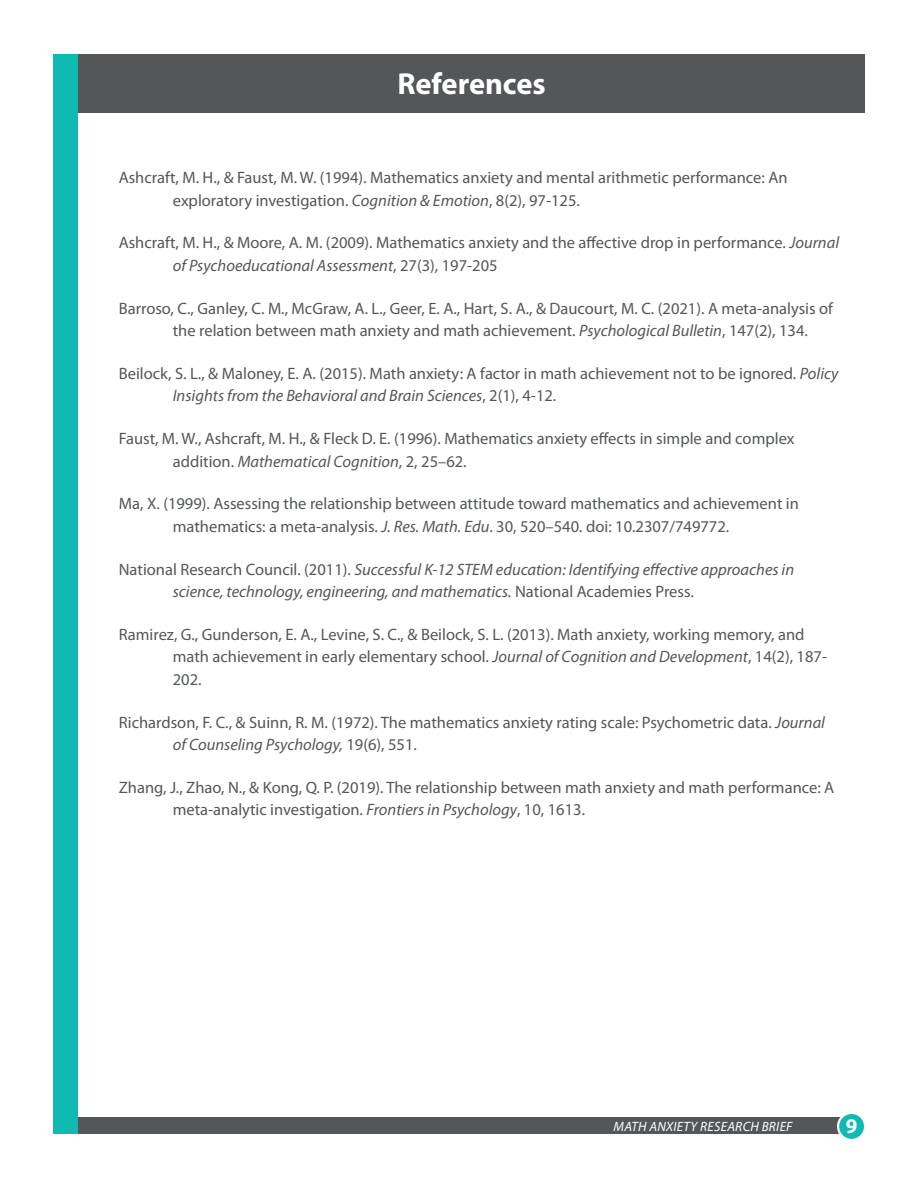
<style>
.page{position:relative;width:918px;height:1188px;background:#fff}
.page>*{position:absolute;margin:0;border:0;box-sizing:border-box;transform-origin:0 0}
.t1{font:700 30.45px "Myriad Pro";color:#fff}
.t2{font:700 21px "Myriad Pro";color:#fff}
.BODY_Style{font:16.5px/22.5px "Myriad Pro";color:#525759}
.BODY_Style-2{font:italic 16.5px/22.5px "Myriad Pro";color:#525759}
.t3{font:italic 13.5px "Myriad Pro";letter-spacing:.02em;color:#fff}
.s1{font-style:italic}
.s2{font-style:normal}
</style>
<div class="page">
<div style="left:54px;top:1118px;width:791px;height:16px;background:#545759"></div>
<svg style="left:837px;top:1112px;width:29px;height:29px"></svg>
<div style="left:839px;top:1114px;width:25px;height:25px;background:#10bab2;border-radius:50%"></div>
<div style="left:55px;top:54px;width:810px;height:58px;background:#545759"></div>
<div style="left:53px;top:54px;width:25px;height:1080px;background:#10bab2"></div>
<p class="t1" style="left:397px;top:64px;width:150px">References</p>
<p class="BODY_Style" style="left:173px;top:166px;width:616px;text-indent:-54px">Ashcraft, M. H., &amp; Faust, M. W. (1994). Mathematics anxiety and mental arithmetic performance: An exploratory investigation. <span class="s1">Cognition &amp; Emotion</span>, 8(2), 97-125.</p>
<p class="BODY_Style" style="left:173px;top:231px;width:668px;text-indent:-54px">Ashcraft, M. H., &amp; Moore, A. M. (2009). Mathematics anxiety and the affective drop in performance. <span class="s1">Journal of Psychoeducational Assessment</span>, 27(3), 197-205</p>
<p class="BODY_Style" style="left:173px;top:296px;width:662px;text-indent:-54px">Barroso, C., Ganley, C. M., McGraw, A. L., Geer, E. A., Hart, S. A., &amp; Daucourt, M. C. (2021). A meta-analysis of the relation between math anxiety and math achievement. <span class="s1">Psychological Bulletin</span>, 147(2), 134.</p>
<p class="BODY_Style" style="left:173px;top:362px;width:667px;text-indent:-54px">Beilock, S. L., &amp; Maloney, E. A. (2015). Math anxiety: A factor in math achievement not to be ignored. <span class="s1">Policy<br>Insights from the Behavioral and Brain Sciences</span>, 2(1), 4-12.</p>
<p class="BODY_Style" style="left:173px;top:427px;width:623px;text-indent:-54px">Faust, M. W., Ashcraft, M. H., &amp; Fleck D. E. (1996). Mathematics anxiety effects in simple and complex addition. <span class="s1">Mathematical Cognition</span>, 2, 25–62.</p>
<p class="BODY_Style" style="left:173px;top:492px;width:628px;text-indent:-54px">Ma, X. (1999). Assessing the relationship between attitude toward mathematics and achievement in mathematics: a meta-analysis. <span class="s1">J. Res. Math. Edu</span>. 30, 520–540. doi: 10.2307/749772.</p>
<p class="BODY_Style-2" style="left:173px;top:557px;width:623px;text-indent:-54px"><span class="s2">National Research Council. (2011).</span> Successful K-12 STEM education: Identifying effective approaches in science, technology, engineering, and mathematics. <span class="s2">National Academies Press.</span></p>
<p class="BODY_Style" style="left:173px;top:623px;width:656px;text-indent:-54px">Ramirez, G., Gunderson, E. A., Levine, S. C., &amp; Beilock, S. L. (2013). Math anxiety, working memory, and math achievement in early elementary school. <span class="s1">Journal of Cognition and Development</span>, 14(2), 187-<br>202.</p>
<p class="BODY_Style" style="left:173px;top:710px;width:654px;text-indent:-54px">Richardson, F. C., &amp; Suinn, R. M. (1972). The mathematics anxiety rating scale: Psychometric data. <span class="s1">Journal of Counseling Psychology,</span> 19(6), 551.</p>
<p class="BODY_Style" style="left:173px;top:776px;width:663px;text-indent:-54px">Zhang, J., Zhao, N., &amp; Kong, Q. P. (2019). The relationship between math anxiety and math performance: A meta-analytic investigation. <span class="s1">Frontiers in Psychology</span>, 10, 1613.</p>
<p class="t3" style="left:614px;top:1118px;width:180px">MATH ANXIETY RESEARCH BRIEF</p>
<p class="t2" style="left:846px;top:1113px;width:13px">9</p>
</div>
